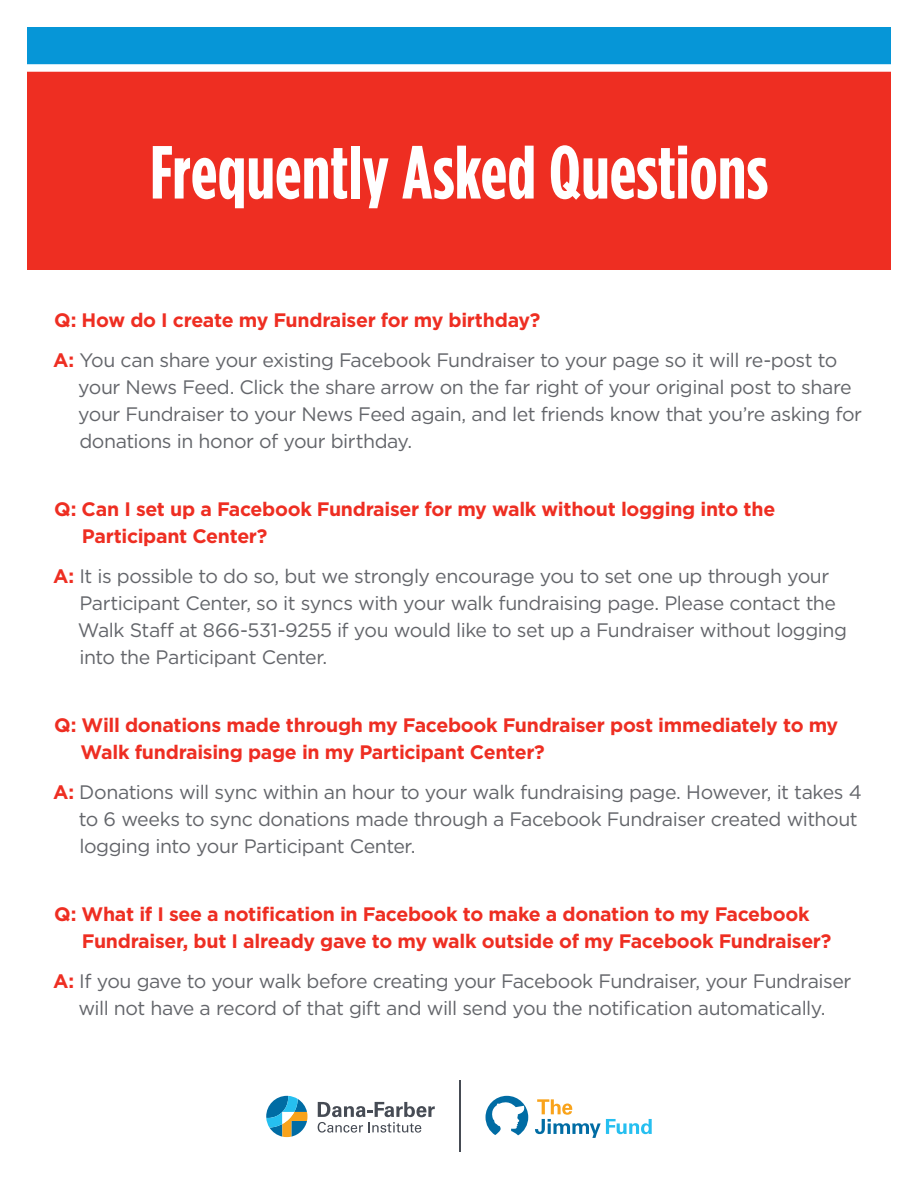
<style>
.page{position:relative;width:918px;height:1188px;background:#fff}
.page>*{position:absolute;margin:0;border:0;box-sizing:border-box;transform-origin:0 0}
.t1{font:700 75px "Gotham Condensed";color:#fff}
.t2{font:19.5px/27px "Gotham";letter-spacing:-.025em;color:#63656a}
.t3{font:700 19.5px/27px "Gotham";letter-spacing:-.015em;color:#ee2e22}
.s1{font-weight:700;color:#ee2e22}
</style>
<div class="page">
<hr style="left:459px;top:1081px;width:2px;height:71px;background:#464b54">
<svg style="left:486px;top:1096px;width:42px;height:39px"></svg>
<svg style="left:535px;top:1099px;width:117px;height:39px"></svg>
<svg style="left:266px;top:1096px;width:41px;height:41px"></svg>
<svg style="left:318px;top:1102px;width:117px;height:31px"></svg>
<div style="left:27px;top:27px;width:864px;height:243px;background:#ee2e22"></div>
<div style="left:27px;top:27px;width:864px;height:41px;background:#0696d7"></div>
<div style="left:27px;top:64px;width:864px;height:8px;background:#fff"></div>
<h1 class="t1" style="left:150px;top:130px;width:619px">Frequently Asked Questions</h1>
<p class="t2" style="left:53px;top:299px;width:786px;line-height:40.5px"><span class="s1">Q: How do I create my Fundraiser for my birthday?<br>A:</span> You can share your existing Facebook Fundraiser to your page so it will re-post to</p>
<p class="t2" style="left:78px;top:373px;width:786px">your News Feed. Click the share arrow on the far right of your original post to share your Fundraiser to your News Feed again, and let friends know that you’re asking for donations in honor of your birthday.</p>
<p class="t3" style="left:82px;top:495px;width:695px;text-indent:-28px">Q: Can I set up a Facebook Fundraiser for my walk without logging into the<br>Participant Center?</p>
<p class="t2" style="left:78px;top:562px;width:771px;text-indent:-24px"><span class="s1">A:</span> It is possible to do so, but we strongly encourage you to set one up through your Participant Center, so it syncs with your walk fundraising page. Please contact the Walk Staff at 866-531-9255 if you would like to set up a Fundraiser without logging into the Participant Center.</p>
<p class="t3" style="left:81px;top:711px;width:759px;text-indent:-26px">Q: Will donations made through my Facebook Fundraiser post immediately to my<br>Walk fundraising page in my Participant Center?</p>
<p class="t2" style="left:79px;top:778px;width:784px;text-indent:-26px"><span class="s1">A:</span> Donations will sync within an hour to your walk fundraising page. However, it takes 4 to 6 weeks to sync donations made through a Facebook Fundraiser created without logging into your Participant Center.</p>
<p class="t3" style="left:82px;top:900px;width:751px;text-indent:-28px">Q: What if I see a notification in Facebook to make a donation to my Facebook<br>Fundraiser, but I already gave to my walk outside of my Facebook Fundraiser?</p>
<p class="t2" style="left:53px;top:967px;width:800px;text-align:center"><span class="s1">A:</span> If you gave to your walk before creating your Facebook Fundraiser, your Fundraiser will not have a record of that gift and will send you the notification automatically.</p>
</div>
